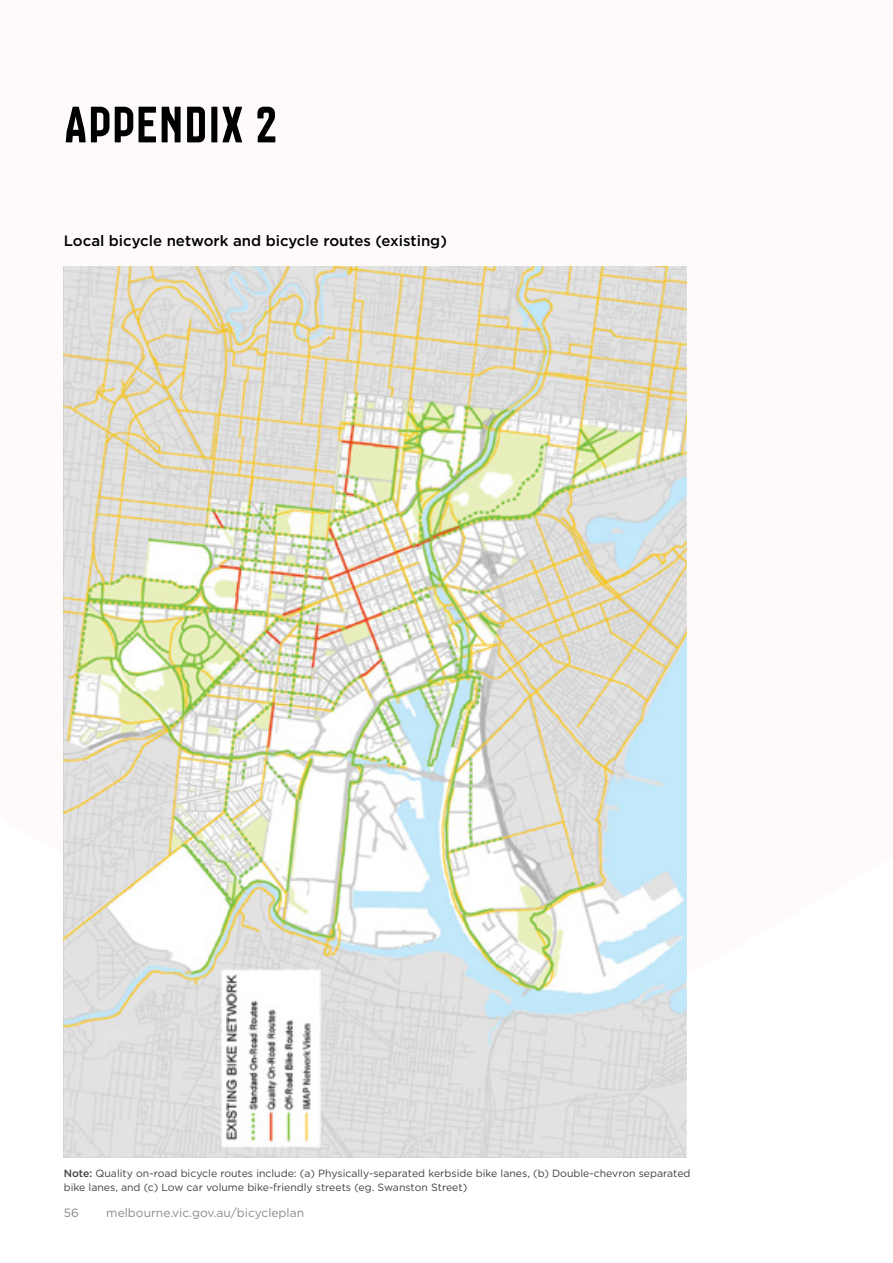
<style>
.page{position:relative;width:893px;height:1263px;background:#fff}
.page>*{position:absolute;margin:0;border:0;box-sizing:border-box;transform-origin:0 0}
.t1{font:54px "Co M";color:#000}
.t2{font:500 15px "Gotham";color:#000}
.t3{font:12px "Gotham";color:#888a8d}
.t4{font:10.5px/13.5px "Gotham";color:#414042}
.s1{font-weight:500}
</style>
<div class="page">
<img style="left:64px;top:267px;width:623px;height:891px">
<h1 class="t1" style="left:64px;top:85px;width:215px">APPENDIX 2</h1>
<h2 class="t2" style="left:64px;top:233px;width:385px">Local bicycle network and bicycle routes (existing)</h2>
<p class="t4" style="left:64px;top:1166px;width:628px"><span class="s1">Note:</span> Quality on-road bicycle routes include: (a) Physically-separated kerbside bike lanes, (b) Double-chevron separated bike lanes, and (c) Low car volume bike-friendly streets (eg. Swanston Street)</p>
<p class="t3" style="left:64px;top:1206px;width:17px">56</p>
<p class="t3" style="left:106px;top:1206px;width:199px">melbourne.vic.gov.au/bicycleplan</p>
</div>
